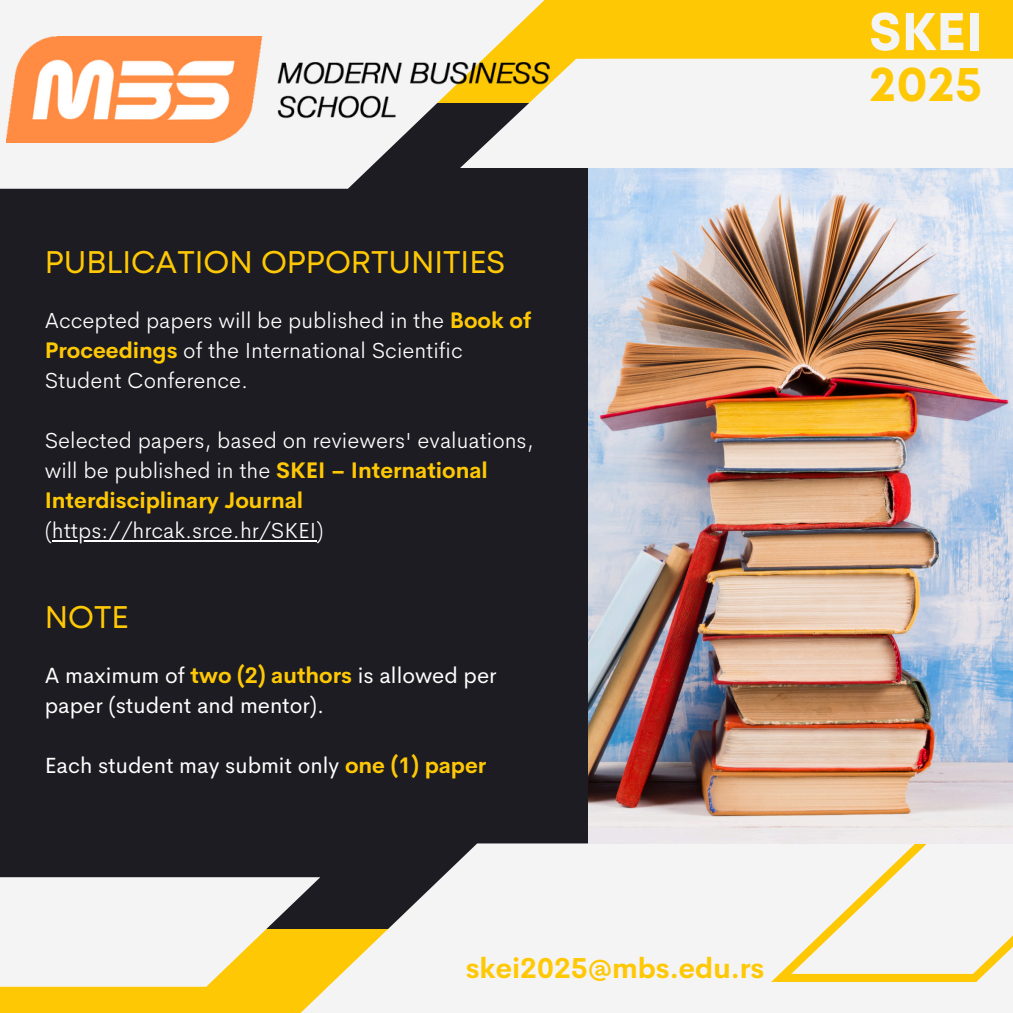
<style>
.page{position:relative;width:1013px;height:1013px;background:#fff}
.page>*{position:absolute;margin:0;border:0;box-sizing:border-box;transform-origin:0 0}
.t1{font:700 52.88px "Mont";color:#f4f4f4}
.t2{font:700 49.5px "Mont";color:#ffc805}
.t3{font:31.25px "Mont";color:#ffc805}
.t4{font:700 28.25px "Cerebri Sans";color:#ffc805}
.t5{font:300 22px/30px "Cerebri Sans";color:#fff}
.t6{font:22px/30px "Cerebri Sans";color:#fff}
.s1{font-weight:700;color:#ffc805}
</style>
<div class="page">
<div style="left:0;top:0;width:1012px;height:1012px;background:#1c1c22"></div>
<div style="left:0;top:0;width:1012px;height:103px;background:#ffc805"></div>
<svg style="left:0;top:0;width:544px;height:189px;background:#d7d5d3"></svg>
<div style="left:0;top:929px;width:1012px;height:83px;background:#ffc805"></div>
<svg style="left:301px;top:843px;width:711px;height:169px;fill:#f4f4f4"></svg>
<svg style="left:0;top:877px;width:320px;height:109px;fill:#f4f4f4"></svg>
<div style="left:460px;top:59px;width:552px;height:109px;background:#f4f4f4"></div>
<svg style="left:771px;top:843px;width:241px;height:138px;background:#f5efda"></svg>
<img style="left:6px;top:36px;width:573px;height:106px">
<img style="left:588px;top:168px;width:424px;height:675px">
<hr style="left:52px;top:539px;width:264px;height:2px;background:#fff">
<h1 class="t3" style="left:45px;top:250px;width:462px">PUBLICATION OPPORTUNITIES</h1>
<p class="t5" style="left:45px;top:305px;width:488px">Accepted papers will be published in the <span class="s1">Book of<br>Proceedings</span> of the International Scientific<br>Student Conference.</p>
<p class="t5" style="left:45px;top:425px;width:490px">Selected papers, based on reviewers' evaluations, will be published in the <span class="s1">SKEI – International Interdisciplinary Journal </span>(https://hrcak.srce.hr/SKEI)</p>
<p class="t3" style="left:45px;top:605px;width:85px">NOTE</p>
<p class="t6" style="left:45px;top:660px;width:453px">A maximum of <span class="s1">two (2) authors</span> is allowed per paper (student and mentor).</p>
<h2 class="t6" style="left:45px;top:750px;width:443px">Each student may submit only <span class="s1">one (1) paper</span></h2>
<p class="t4" style="left:466px;top:950px;width:300px">skei2025@mbs.edu.rs</p>
<p class="t1" style="left:868px;top:12px;width:115px">SKEI</p>
<h1 class="t2" style="left:869px;top:65px;width:114px">2025</h1>
</div>
